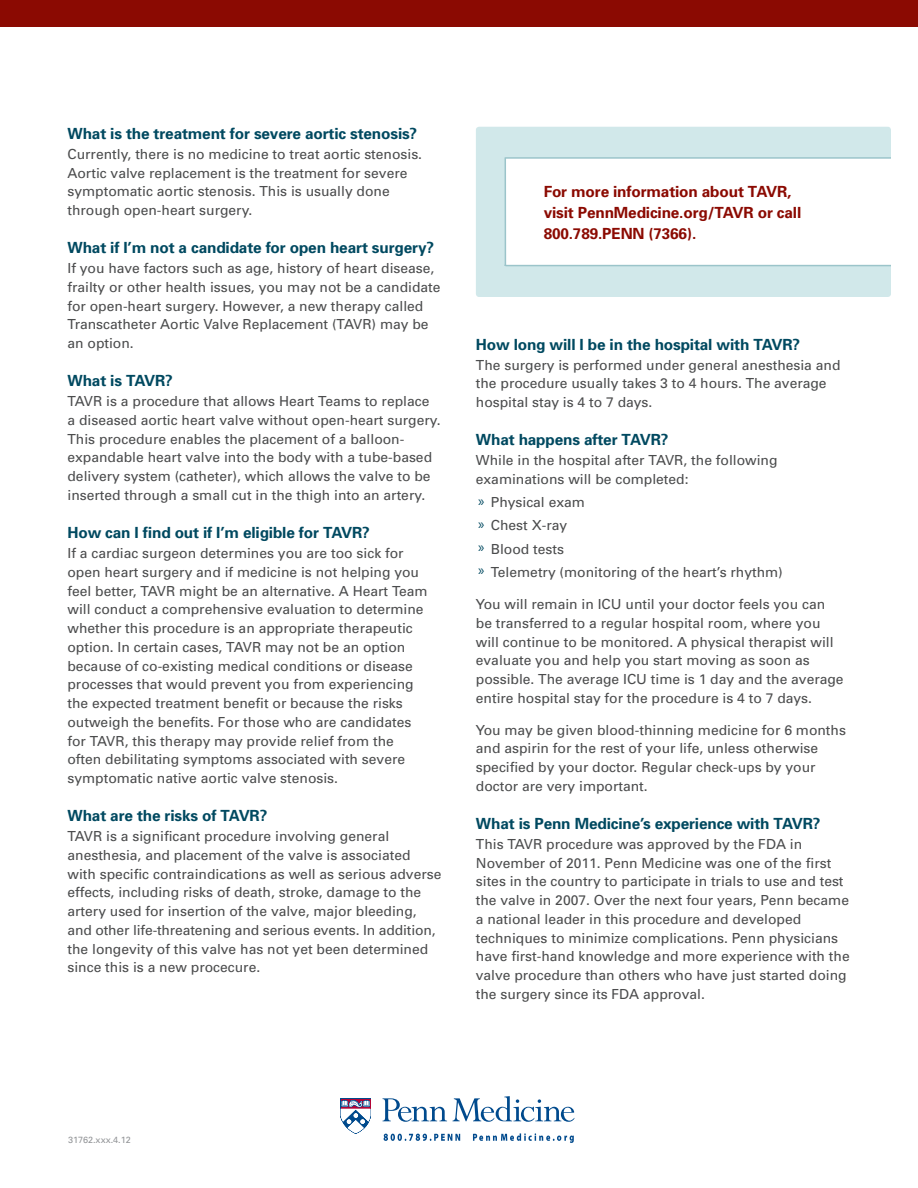
<style>
.page{position:relative;width:918px;height:1188px;background:#fff}
.page>*{position:absolute;margin:0;border:0;box-sizing:border-box;transform-origin:0 0}
.subhead{font:700 15.3px "Univers";letter-spacing:-.01em;color:#004960}
.subhead-2{font:700 15.3px/21px "Univers";letter-spacing:-.01em;color:#8b0a02}
.body_copy{font:13.8px/18.8px "Univers";color:#4b4c4d}
.t1{font:9px "Univers";color:#939598}
.s1{font-family:"Myriad Pro";font-size:15px;color:#004960}
</style>
<div class="page">
<div style="left:476px;top:127px;width:415px;height:170px;background:#d1e8ea;border-radius:3px"></div>
<svg style="left:383px;top:1098px;width:64px;height:24px"></svg>
<svg style="left:453px;top:1096px;width:121px;height:26px"></svg>
<svg style="left:340px;top:1098px;width:31px;height:36px"></svg>
<svg style="left:384px;top:1134px;width:76px;height:7px"></svg>
<svg style="left:473px;top:1133px;width:101px;height:10px"></svg>
<div style="left:0;top:0;width:918px;height:27px;background:#8b0a02"></div>
<div style="left:504px;top:157px;width:387px;height:110px;background:#fff"></div>
<p class="subhead" style="left:68px;top:124px;width:351px">What is the treatment for severe aortic stenosis?</p>
<p class="body_copy" style="left:68px;top:145px;width:356px">Currently, there is no medicine to treat aortic stenosis.<br>Aortic valve replacement is the treatment for severe symptomatic aortic stenosis. This is usually done through open-heart surgery.</p>
<p class="subhead" style="left:68px;top:239px;width:368px">What if I’m not a candidate for open heart surgery?</p>
<p class="body_copy" style="left:68px;top:259px;width:375px">If you have factors such as age, history of heart disease, frailty or other health issues, you may not be a candidate for open-heart surgery. However, a new therapy called Transcatheter Aortic Valve Replacement (TAVR) may be an option.</p>
<p class="subhead" style="left:68px;top:372px;width:107px">What is TAVR?</p>
<p class="body_copy" style="left:68px;top:392px;width:375px">TAVR is a procedure that allows Heart Teams to replace<br>a diseased aortic heart valve without open-heart surgery.<br>This procedure enables the placement of a balloon&shy;expandable heart valve into the body with a tube-based delivery system (catheter), which allows the valve to be inserted through a small cut in the thigh into an artery.</p>
<p class="subhead" style="left:68px;top:524px;width:304px">How can I find out if I’m eligible for TAVR?</p>
<p class="body_copy" style="left:68px;top:544px;width:362px">If a cardiac surgeon determines you are too sick for open heart surgery and if medicine is not helping you feel better, TAVR might be an alternative. A Heart Team will conduct a comprehensive evaluation to determine whether this procedure is an appropriate therapeutic option. In certain cases, TAVR may not be an option because of co-existing medical conditions or disease processes that would prevent you from experiencing the expected treatment benefit or because the risks outweigh the benefits. For those who are candidates for TAVR, this therapy may provide relief from the often debilitating symptoms associated with severe symptomatic native aortic valve stenosis.</p>
<p class="subhead" style="left:68px;top:807px;width:201px">What are the risks of TAVR?</p>
<p class="body_copy" style="left:68px;top:827px;width:375px">TAVR is a significant procedure involving general anesthesia, and placement of the valve is associated with specific contraindications as well as serious adverse effects, including risks of death, stroke, damage to the artery used for insertion of the valve, major bleeding, and other life-threatening and serious events. In addition, the longevity of this valve has not yet been determined since this is a new procecure.</p>
<p class="subhead-2" style="left:544px;top:181px;width:259px">For more information about TAVR, visit PennMedicine.org/TAVR or call<br>800.789.PENN (7366).</p>
<p class="subhead" style="left:476px;top:335px;width:326px">How long will I be in the hospital with TAVR?</p>
<p class="body_copy" style="left:476px;top:355px;width:366px">The surgery is performed under general anesthesia and the procedure usually takes 3 to 4 hours. The average hospital stay is 4 to 7 days.</p>
<p class="subhead" style="left:476px;top:431px;width:194px">What happens after TAVR?</p>
<p class="body_copy" style="left:476px;top:451px;width:303px">While in the hospital after TAVR, the following examinations will be completed:</p>
<p class="body_copy" style="left:478px;top:493px;width:108px"><span class="s1">»</span> Physical exam</p>
<p class="body_copy" style="left:478px;top:516px;width:91px"><span class="s1">»</span> Chest X-ray</p>
<p class="body_copy" style="left:478px;top:540px;width:88px"><span class="s1">»</span> Blood tests</p>
<p class="body_copy" style="left:478px;top:563px;width:306px"><span class="s1">»</span> Telemetry (monitoring of the heart’s rhythm)</p>
<p class="body_copy" style="left:476px;top:595px;width:369px">You will remain in ICU until your doctor feels you can be transferred to a regular hospital room, where you will continue to be monitored. A physical therapist will evaluate you and help you start moving as soon as possible. The average ICU time is 1 day and the average entire hospital stay for the procedure is 4 to 7 days.</p>
<p class="body_copy" style="left:476px;top:720px;width:372px">You may be given blood-thinning medicine for 6 months and aspirin for the rest of your life, unless otherwise specified by your doctor. Regular check-ups by your doctor are very important.</p>
<p class="subhead" style="left:476px;top:814px;width:346px">What is Penn Medicine’s experience with TAVR?</p>
<p class="body_copy" style="left:476px;top:835px;width:375px">This TAVR procedure was approved by the FDA in November of 2011. Penn Medicine was one of the first sites in the country to participate in trials to use and test the valve in 2007. Over the next four years, Penn became a national leader in this procedure and developed techniques to minimize complications. Penn physicians have first-hand knowledge and more experience with the valve procedure than others who have just started doing the surgery since its FDA approval.</p>
<p class="t1" style="left:68px;top:1135px;width:64px">31762.xxx.4.12</p>
</div>
